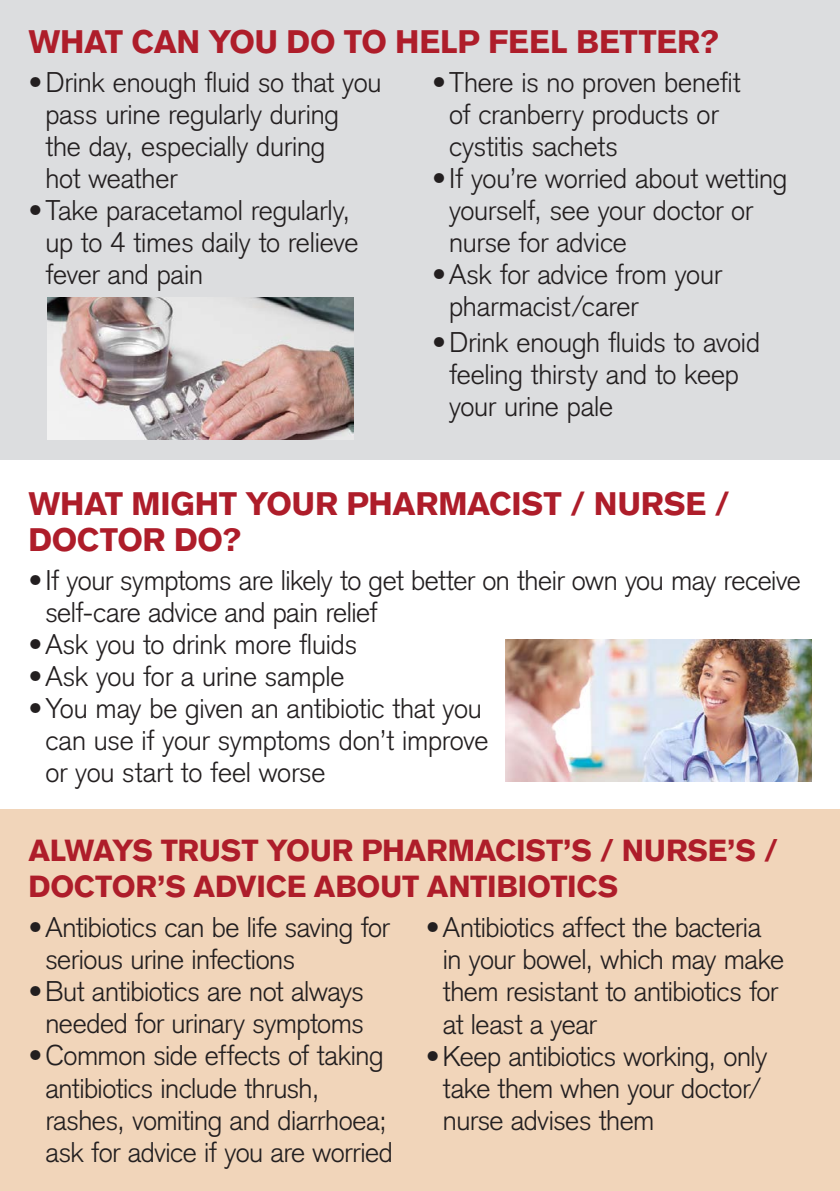
<style>
.page{position:relative;width:840px;height:1191px;background:#fff}
.page>*{position:absolute;margin:0;border:0;box-sizing:border-box;transform-origin:0 0}
.t1{font:900 32px/36px "Akzidenz Grotesk";letter-spacing:-.01em;color:#ae1d2a}
.t2{font:900 30px/36px "Akzidenz Grotesk";letter-spacing:-.01em;color:#ae1d2a}
.t3{font:300 28px/32px "Akzidenz Grotesk";letter-spacing:-.01em;color:#231f20}
</style>
<div class="page">
<div style="left:0;top:0;width:839px;height:459px;background:#dcdddf"></div>
<div style="left:0;top:810px;width:839px;height:381px;background:#f1d5ba"></div>
<img style="left:505px;top:640px;width:306px;height:141px">
<img style="left:47px;top:298px;width:306px;height:141px">
<p class="t1" style="left:28px;top:23px;width:692px">WHAT CAN YOU DO TO HELP FEEL BETTER?</p>
<p class="t3" style="left:45px;top:66px;width:337px;text-indent:-17px">•Drink enough fluid so that you pass urine regularly during the day, especially during<br>hot weather</p>
<p class="t3" style="left:45px;top:194px;width:314px;text-indent:-17px">•Take paracetamol regularly, up to 4 times daily to relieve fever and pain</p>
<p class="t3" style="left:449px;top:66px;width:293px;text-indent:-17px">•There is no proven benefit of cranberry products or cystitis sachets</p>
<p class="t3" style="left:449px;top:162px;width:340px;text-indent:-17px">•If you’re worried about wetting yourself, see your doctor or nurse for advice</p>
<p class="t3" style="left:449px;top:258px;width:274px;text-indent:-17px">•Ask for advice from your pharmacist/carer</p>
<p class="t3" style="left:449px;top:326px;width:312px;text-indent:-17px">•Drink enough fluids to avoid feeling thirsty and to keep your urine pale</p>
<p class="t1" style="left:28px;top:485px;width:702px">WHAT MIGHT YOUR PHARMACIST / NURSE /<br>DOCTOR DO?</p>
<p class="t3" style="left:45px;top:564px;width:756px;text-indent:-17px">•If your symptoms are likely to get better on their own you may receive self-care advice and pain relief</p>
<p class="t3" style="left:28px;top:628px;width:330px">•Ask you to drink more fluids</p>
<p class="t3" style="left:28px;top:660px;width:317px">•Ask you for a urine sample</p>
<p class="t3" style="left:45px;top:692px;width:444px;text-indent:-17px">•You may be given an antibiotic that you can use if your symptoms don’t improve or you start to feel worse</p>
<p class="t2" style="left:28px;top:832px;width:750px">ALWAYS TRUST YOUR PHARMACIST’S / NURSE’S /<br>DOCTOR’S ADVICE ABOUT ANTIBIOTICS</p>
<p class="t3" style="left:45px;top:912px;width:346px;text-indent:-17px">•Antibiotics can be life saving for serious urine infections</p>
<p class="t3" style="left:28px;top:976px;width:337px;text-align:right">•But antibiotics are not always needed for urinary symptoms</p>
<p class="t3" style="left:45px;top:1040px;width:349px;text-indent:-17px">•Common side effects of taking antibiotics include thrush, rashes, vomiting and diarrhoea; ask for advice if you are worried</p>
<p class="t3" style="left:442px;top:912px;width:342px;text-indent:-17px">•Antibiotics affect the bacteria in your bowel, which may make them resistant to antibiotics for at least a year</p>
<p class="t3" style="left:442px;top:1040px;width:325px;text-indent:-17px">•Keep antibiotics working, only take them when your doctor/ nurse advises them</p>
</div>
